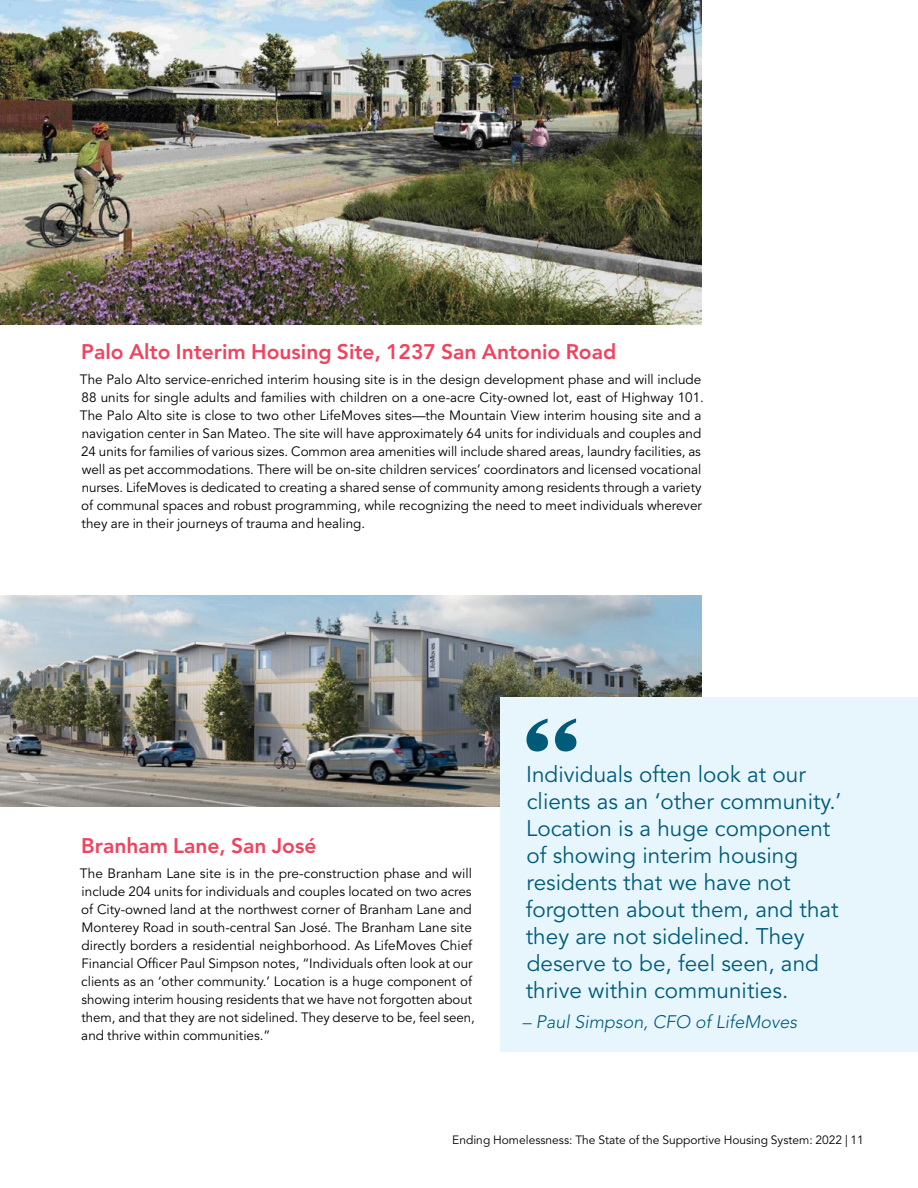
<style>
.page{position:relative;width:918px;height:1188px;background:#fff}
.page>*{position:absolute;margin:0;border:0;box-sizing:border-box;transform-origin:0 0}
.t1{font:22.5px/27px "Avenir";color:#005b7a}
.t2{font:800 21px "Avenir";color:#ef435e}
.t3{font:italic 300 18px "Avenir";color:#005b7a}
.t4{font:13.5px/18px "Avenir";color:#000}
.t5{font:12px "Avenir";color:#000}
</style>
<div class="page">
<img style="left:0;top:595px;width:702px;height:212px">
<img style="left:0;top:0;width:702px;height:324px">
<div style="left:501px;top:697px;width:417px;height:355px;background:#e7f6fd"></div>
<svg style="left:527px;top:719px;width:49px;height:33px"></svg>
<h2 class="t2" style="left:81px;top:339px;width:536px">Palo Alto Interim Housing Site, 1237 San Antonio Road</h2>
<p class="t4" style="left:80px;top:371px;width:626px">The Palo Alto service-enriched interim housing site is in the design development phase and will include 88 units for single adults and families with children on a one-acre City-owned lot, east of Highway 101.<br>The Palo Alto site is close to two other LifeMoves sites—the Mountain View interim housing site and a navigation center in San Mateo. The site will have approximately 64 units for individuals and couples and 24 units for families of various sizes. Common area amenities will include shared areas, laundry facilities, as well as pet accommodations. There will be on-site children services’ coordinators and licensed vocational nurses. LifeMoves is dedicated to creating a shared sense of community among residents through a variety of communal spaces and robust programming, while recognizing the need to meet individuals wherever they are in their journeys of trauma and healing.</p>
<h2 class="t2" style="left:81px;top:834px;width:237px">Branham Lane, San José</h2>
<p class="t4" style="left:80px;top:865px;width:396px">The Branham Lane site is in the pre-construction phase and will include 204 units for individuals and couples located on two acres of City-owned land at the northwest corner of Branham Lane and Monterey Road in south-central San José. The Branham Lane site directly borders a residential neighborhood. As LifeMoves Chief Financial Officer Paul Simpson notes, “Individuals often look at our clients as an ‘other community.’ Location is a huge component of showing interim housing residents that we have not forgotten about them, and that they are not sidelined. They deserve to be, feel seen, and thrive within communities.”</p>
<p class="t1" style="left:526px;top:761px;width:317px">Individuals often look at our clients as an ‘other community.’<br>Location is a huge component of showing interim housing residents that we have not forgotten about them, and that they are not sidelined. They deserve to be, feel seen, and thrive within communities.</p>
<h3 class="t3" style="left:522px;top:1011px;width:277px">– Paul Simpson, CFO of LifeMoves</h3>
<p class="t5" style="left:452px;top:1133px;width:413px">Ending Homelessness: The State of the Supportive Housing System: 2022 | 11</p>
</div>
